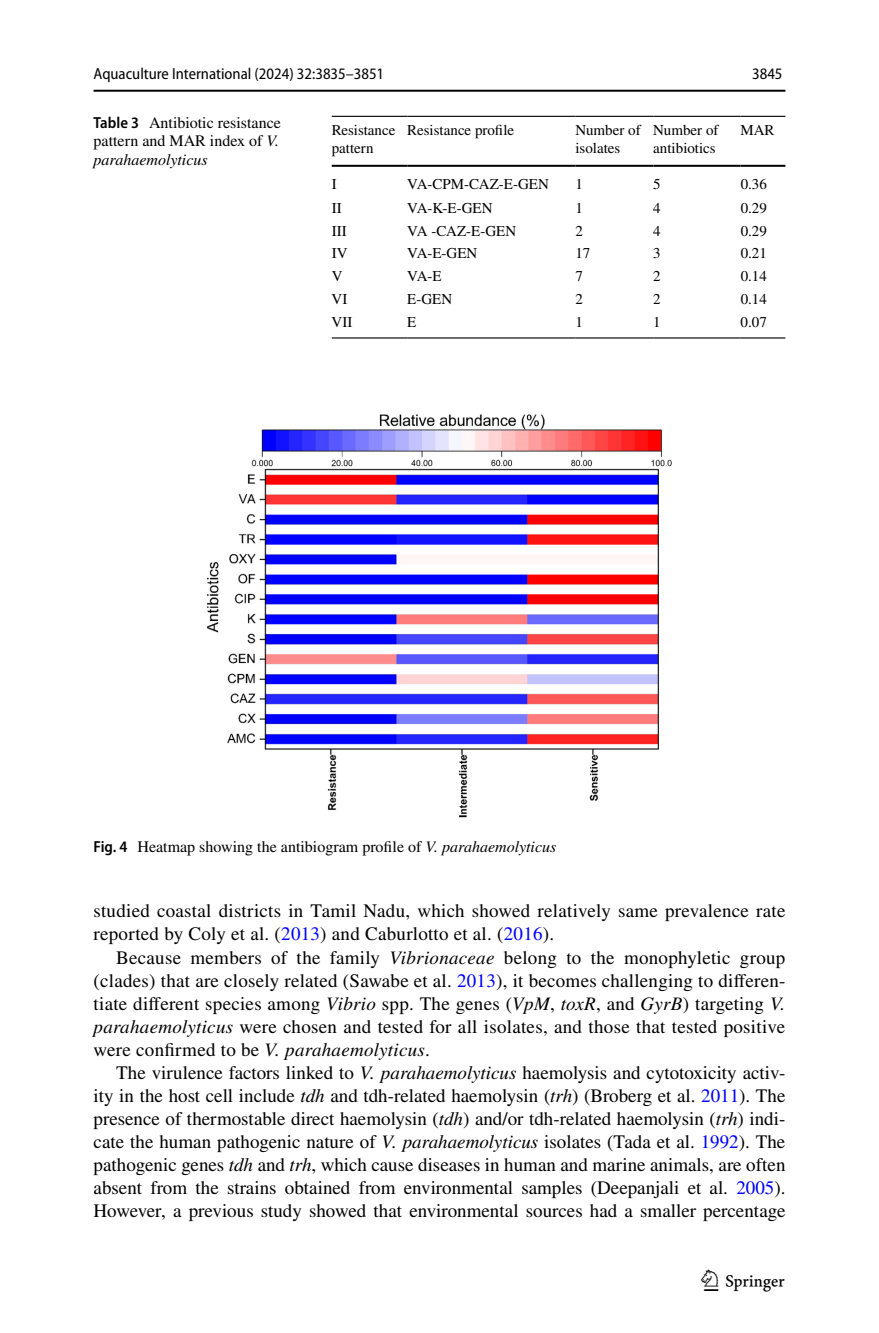
<style>
.page{position:relative;width:879px;height:1333px;background:#fff}
.page>*{position:absolute;margin:0;border:0;box-sizing:border-box;transform-origin:0 0}
.t1{font:30px "Springnew Regular 5";color:#000}
.t2{font:19px/23px "STIX";letter-spacing:.015em;color:#000;text-align:justify}
.t3{font:16px/18.4px "STIX";color:#000;text-align:justify}
.t4{font:semi-condensed 16px "Myriad Pro";color:#000}
.t5{font:15px/18px "STIX";color:#000}
.s1{font-family:"Myriad Pro";font-weight:600;font-stretch:semi-condensed}
.s2{font-style:italic}
.s3{color:#00f}
</style>
<div class="page">
<hr style="left:94px;top:90px;width:691px;height:2px;background:#000">
<hr style="left:332px;top:116px;width:75px;height:1px;background:#000">
<hr style="left:332px;top:165px;width:75px;height:2px;background:#000">
<hr style="left:407px;top:116px;width:168px;height:1px;background:#000">
<hr style="left:407px;top:165px;width:168px;height:2px;background:#000">
<hr style="left:575px;top:116px;width:78px;height:1px;background:#000">
<hr style="left:575px;top:165px;width:78px;height:2px;background:#000">
<hr style="left:653px;top:116px;width:87px;height:1px;background:#000">
<hr style="left:653px;top:165px;width:87px;height:2px;background:#000">
<hr style="left:740px;top:116px;width:45px;height:1px;background:#000">
<hr style="left:740px;top:165px;width:45px;height:2px;background:#000">
<hr style="left:332px;top:337px;width:75px;height:1px;background:#000">
<hr style="left:407px;top:337px;width:168px;height:1px;background:#000">
<hr style="left:575px;top:337px;width:78px;height:1px;background:#000">
<hr style="left:653px;top:337px;width:87px;height:1px;background:#000">
<hr style="left:740px;top:337px;width:45px;height:1px;background:#000">
<img style="left:207px;top:414px;width:465px;height:403px">
<p class="t4" style="left:94px;top:65px;width:292px">Aquaculture International (2024) 32:3835–3851</p>
<p class="t4" style="left:752px;top:65px;width:32px">3845</p>
<p class="t3" style="left:94px;top:114px;width:189px"><span class="s1">Table 3</span> Antibiotic resistance pattern and MAR index of <span class="s2">V. parahaemolyticus</span></p>
<p class="t5" style="left:332px;top:122px;width:65px">Resistance pattern</p>
<p class="t5" style="left:407px;top:122px;width:108px">Resistance profile</p>
<p class="t5" style="left:575px;top:122px;width:67px">Number of isolates</p>
<p class="t5" style="left:653px;top:122px;width:67px">Number of antibiotics</p>
<p class="t5" style="left:740px;top:122px;width:36px">MAR</p>
<p class="t5" style="left:332px;top:176px;width:6px">I</p>
<p class="t5" style="left:407px;top:176px;width:143px">VA-CPM-CAZ-E-GEN</p>
<p class="t5" style="left:575px;top:176px;width:9px">1</p>
<p class="t5" style="left:653px;top:176px;width:9px">5</p>
<p class="t5" style="left:741px;top:176px;width:28px">0.36</p>
<p class="t5" style="left:332px;top:200px;width:11px">II</p>
<p class="t5" style="left:407px;top:200px;width:87px">VA-K-E-GEN</p>
<p class="t5" style="left:575px;top:200px;width:9px">1</p>
<p class="t5" style="left:653px;top:200px;width:9px">4</p>
<p class="t5" style="left:741px;top:200px;width:28px">0.29</p>
<p class="t5" style="left:332px;top:222px;width:16px">III</p>
<p class="t5" style="left:407px;top:222px;width:110px">VA -CAZ-E-GEN</p>
<p class="t5" style="left:575px;top:222px;width:9px">2</p>
<p class="t5" style="left:653px;top:222px;width:9px">4</p>
<p class="t5" style="left:740px;top:222px;width:28px">0.29</p>
<p class="t5" style="left:332px;top:245px;width:17px">IV</p>
<p class="t5" style="left:407px;top:245px;width:72px">VA-E-GEN</p>
<p class="t5" style="left:575px;top:245px;width:16px">17</p>
<p class="t5" style="left:653px;top:245px;width:9px">3</p>
<p class="t5" style="left:740px;top:245px;width:28px">0.21</p>
<p class="t5" style="left:332px;top:268px;width:12px">V</p>
<p class="t5" style="left:407px;top:268px;width:36px">VA-E</p>
<p class="t5" style="left:575px;top:268px;width:9px">7</p>
<p class="t5" style="left:653px;top:268px;width:9px">2</p>
<p class="t5" style="left:740px;top:268px;width:28px">0.14</p>
<p class="t5" style="left:332px;top:291px;width:17px">VI</p>
<p class="t5" style="left:407px;top:291px;width:46px">E-GEN</p>
<p class="t5" style="left:575px;top:291px;width:9px">2</p>
<p class="t5" style="left:653px;top:291px;width:9px">2</p>
<p class="t5" style="left:740px;top:291px;width:28px">0.14</p>
<p class="t5" style="left:332px;top:313px;width:22px">VII</p>
<p class="t5" style="left:407px;top:313px;width:11px">E</p>
<p class="t5" style="left:575px;top:313px;width:9px">1</p>
<p class="t5" style="left:653px;top:313px;width:9px">1</p>
<p class="t5" style="left:740px;top:313px;width:28px">0.07</p>
<p class="t3" style="left:94px;top:838px;width:464px"><span class="s1">Fig. 4</span> Heatmap showing the antibiogram profile of <span class="s2">V. parahaemolyticus</span></p>
<p class="t2" style="left:94px;top:900px;width:693px">studied coastal districts in Tamil Nadu, which showed relatively same prevalence rate reported by Coly et al. (<span class="s3">2013</span>) and Caburlotto et al. (<span class="s3">2016</span>).</p>
<p class="t2" style="left:94px;top:946px;width:693px;text-indent:23px">Because members of the family <span class="s2">Vibrionaceae</span> belong to the monophyletic group (clades) that are closely related (Sawabe et al. <span class="s3">2013</span>), it becomes challenging to differen&shy;tiate different species among <span class="s2">Vibrio</span> spp. The genes (<span class="s2">VpM</span>, <span class="s2">toxR</span>, and <span class="s2">GyrB</span>) targeting <span class="s2">V. parahaemolyticus</span> were chosen and tested for all isolates, and those that tested positive were confirmed to be <span class="s2">V. parahaemolyticus</span>.</p>
<p class="t2" style="left:94px;top:1061px;width:693px;text-indent:23px">The virulence factors linked to <span class="s2">V. parahaemolyticus</span> haemolysis and cytotoxicity activ&shy;ity in the host cell include <span class="s2">tdh</span> and tdh-related haemolysin (<span class="s2">trh</span>) (Broberg et al. <span class="s3">2011</span>). The presence of thermostable direct haemolysin (<span class="s2">tdh</span>) and/or tdh-related haemolysin (<span class="s2">trh</span>) indi&shy;cate the human pathogenic nature of <span class="s2">V. parahaemolyticus</span> isolates (Tada et al. <span class="s3">1992</span>). The pathogenic genes <span class="s2">tdh</span> and <span class="s2">trh</span>, which cause diseases in human and marine animals, are often absent from the strains obtained from environmental samples (Deepanjali et al. <span class="s3">2005</span>).<br>However, a previous study showed that environmental sources had a smaller percentage</p>
<h1 class="t1" style="left:704px;top:1269px;width:83px">1 3</h1>
</div>
